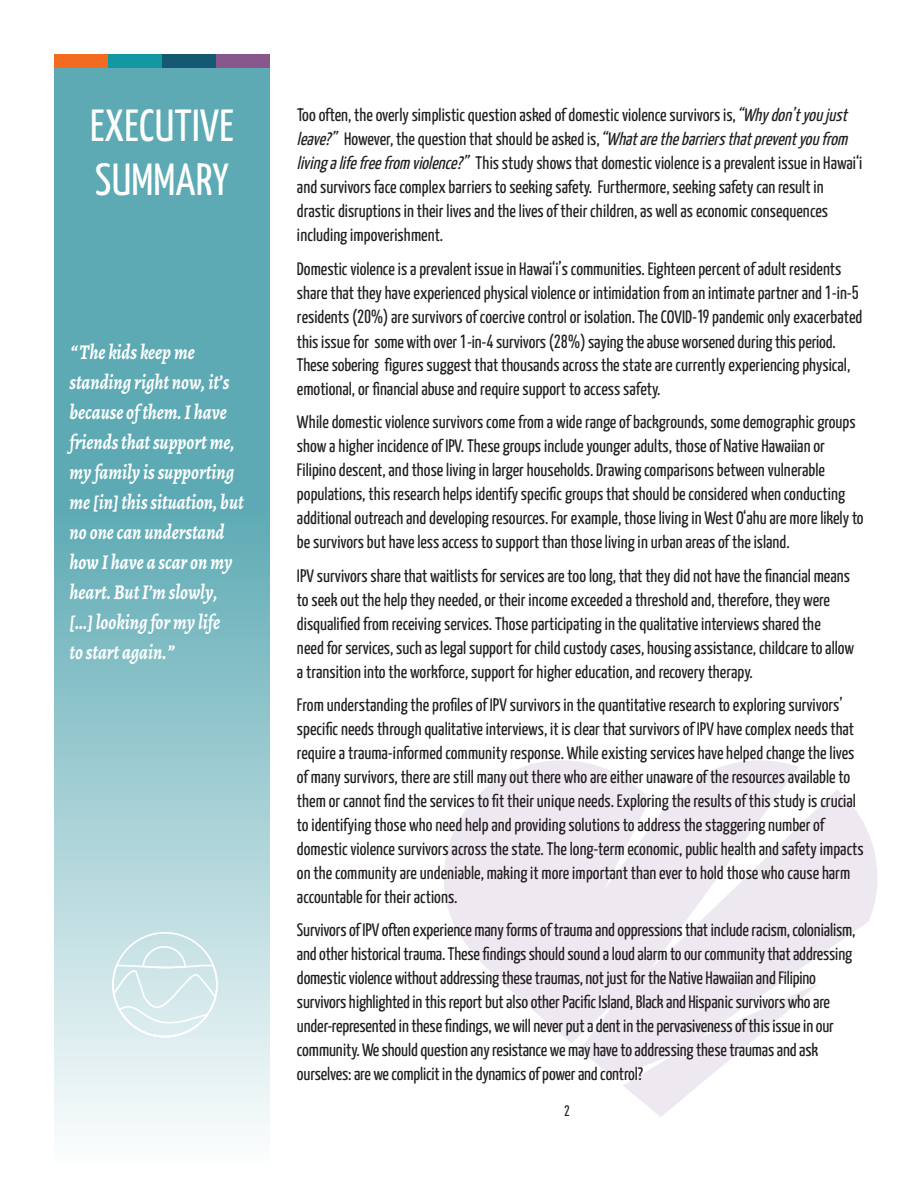
<style>
.page{position:relative;width:918px;height:1188px;background:#fff}
.page>*{position:absolute;margin:0;border:0;box-sizing:border-box;transform-origin:0 0}
.t1{font:45px/54px "Yanone Kaffeesatz";letter-spacing:.01em;color:#fff}
.t2{font:italic 700 21px/30px "Alegreya";color:#fff;scale:.85 1}
.t3{font:18px/24px "Yanone Kaffeesatz";color:#231f20}
.t4{font:500 condensed 15px "DIN Pro";color:#231f20}
.s1{font-style:italic}
.s2{font-style:inherit}
.s3{font-family:"DIN Pro";font-weight:500;font-stretch:condensed;font-size:18.75px}
</style>
<div class="page">
<svg style="left:444px;top:760px;width:434px;height:357px;fill:#eee8f0"></svg>
<div style="left:54px;top:54px;width:216px;height:451px;background:#5daab4"></div>
<div style="left:54px;top:502px;width:216px;height:664px;background:linear-gradient(to bottom,#5caab3,#fdfefe)"></div>
<div style="left:54px;top:54px;width:54px;height:14px;background:#f36a21"></div>
<div style="left:108px;top:54px;width:54px;height:14px;background:#1397a2"></div>
<div style="left:162px;top:54px;width:54px;height:14px;background:#145871"></div>
<svg style="left:111px;top:945px;width:108px;height:93px;background:#d8eaec"></svg>
<div style="left:216px;top:54px;width:54px;height:14px;background:#88578b"></div>
<h1 class="t1" style="left:90px;top:96px;width:145px">EXECUTIVE<br>SUMMARY</h1>
<p class="t2" style="left:70px;top:337px;width:206px">“ The kids keep me standing right now, it’s because of them. I have friends that support me, my family is supporting me [in] this situation, but no one can understand how I have a scar on my heart. But I’m slowly, [...] looking for my life<br>to start again.”</p>
<p class="t3" style="left:297px;top:102px;width:567px">Too often, the overly simplistic question asked of domestic violence survivors is, <span class="s1">“Whydon’tyoujust leave?”</span> H o w e v e r, t h e q u e s t i o n t h a t s h o u l d b e a s k e d i s , <span class="s1">“Whatarethebarriersthatpreventyoufrom livingalifefreefrom violence?”</span> This study shows that domestic violence is a prevalent issue in Hawai‘i and survivors face complex barriers to seeking safety. Furthermore, seeking safety can result in drastic disruptions in their lives and the lives of their children, as well as economic consequences including impoverishment.</p>
<p class="t3" style="left:297px;top:255px;width:567px">Domestic violence is a prevalent issue in Hawai‘i’s communities. Eighteen percent of adult residents share that they have experienced <span class="s2">physical</span> violence <span class="s2">or intimidation</span> from an intimate partner and <span class="s3">1</span>-in-<span class="s3">5 </span>residents (<span class="s3">20%</span>) are survivors of coercive control or isolation. The COVID-<span class="s3">19</span>pandemic only exacerbated this issue for some with over <span class="s3">1</span>-in-<span class="s3">4</span>survivors (<span class="s3">28%</span>) saying the abuse worsenedduring this period.<br>These sobering figures suggest that thousands across the state are currently experiencing physical, emotional, or financial abuse and require support to access safety.</p>
<p class="t3" style="left:297px;top:409px;width:568px">While domestic violence survivors come from a wide range of backgrounds, some demographic groups show a higher incidence of IPV. These groups include younger adults, those of Native Hawaiian or Filipino descent, and those living in larger households. Drawing comparisons between vulnerable populations, this research helps identify specific groups that should be considered when conducting additional outreach and developing resources. For example, those living in West O‘ahu are more likely to be survivors but have less access to support than those living in urban areas of the island.</p>
<p class="t3" style="left:297px;top:562px;width:559px">IPV survivors share that waitlists for services are too long, that they did not have the financial means to seek out the help they needed, or their income exceeded a threshold and, therefore, they were disqualified from receiving services. Those participating in the qualitative interviews shared the<br>need for services, such as legal support for child custody cases, housing assistance, childcare to allow a transition into the workforce, support for higher education, and recovery therapy.</p>
<p class="t3" style="left:297px;top:692px;width:568px">From understanding the profiles of IPV survivors in the quantitative research to exploring survivors’ specific needs through qualitative interviews, it is clear that survivors of IPV have complex needs that require a trauma-informed community response. While existing services have helped change the lives of many survivors, there are still many out there who are either unaware of the resources available to them or cannot find the services to fit their unique needs. Exploring the results of this study is crucial to identifying those who need help and providing solutions to address the staggering number of domestic violence survivors across the state. The long-term economic, public health and safety impacts on the community are undeniable, making it more important than ever to hold those who cause harm accountable for their actions.</p>
<p class="t3" style="left:297px;top:917px;width:560px">Survivors of IPV often experience manyforms of trauma and oppressions that include racism, colonialism, and other historicaltrauma. These findings should sounda loudalarm to our community thataddressing domestic violence without addressing thesetraumas, not justfor the Native Hawaiian and Filipino survivors highlightedin this report but also other Pacific Island, Black and Hispanic survivors whoare under-represented inthese findings, we will never put a dent inthepervasivenessof this issue in our community. We should questionanyresistance we may have to addressing these traumas and ask ourselves: are we complicit in the dynamics of power and control?</p>
<p class="t4" style="left:564px;top:1099px;width:7px">2</p>
</div>
